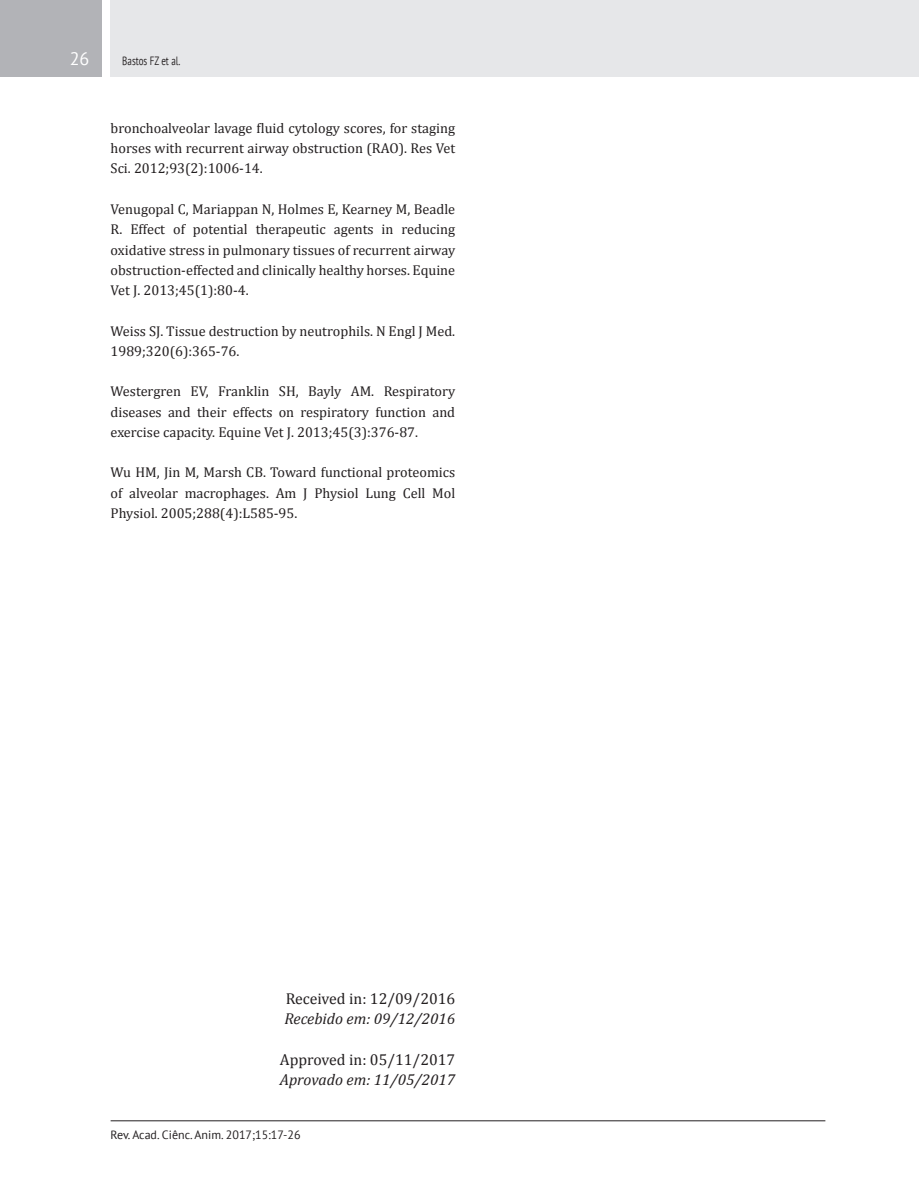
<style>
.page{position:relative;width:919px;height:1191px;background:#fff}
.page>*{position:absolute;margin:0;border:0;box-sizing:border-box;transform-origin:0 0}
.t1{font:18px "PT Sans";color:#fff}
.TEXTO{font:15.75px "Cambria";color:#231f20}
.TEXTO-2{font:italic 15.75px "Cambria";color:#231f20}
.TEXTO-3{font:14.25px/20.2px "Cambria";color:#231f20;text-align:justify}
.t2{font:12px "PT Sans";color:#231f20}
.t3{font:12px "PT Sans";color:#231f20;scale:.75 1}
</style>
<div class="page">
<div style="left:111px;top:0;width:807px;height:77px;background:#e6e7e9"></div>
<div style="left:0;top:0;width:102px;height:77px;background:#b2b3b7"></div>
<hr style="left:111px;top:1120px;width:714px;height:1px;background:#231f20">
<p class="t1" style="left:70px;top:47px;width:21px">26</p>
<p class="t3" style="left:122px;top:53px;width:79px">Bastos FZ et al.</p>
<p class="TEXTO-3" style="left:111px;top:118px;width:346px">bronchoalveolar lavage fluid cytology scores, for staging horses with recurrent airway obstruction (RAO). Res Vet Sci. 2012;93(2):1006-14.</p>
<p class="TEXTO-3" style="left:111px;top:199px;width:346px">Venugopal C, Mariappan N, Holmes E, Kearney M, Beadle R. Effect of potential therapeutic agents in reducing oxidative stress in pulmonary tissues of recurrent airway obstruction-effected and clinically healthy horses. Equine Vet J. 2013;45(1):80-4.</p>
<p class="TEXTO-3" style="left:111px;top:320px;width:346px">Weiss SJ. Tissue destruction by neutrophils. N Engl J Med.<br>1989;320(6):365-76.</p>
<p class="TEXTO-3" style="left:111px;top:381px;width:346px">Westergren EV, Franklin SH, Bayly AM. Respiratory diseases and their effects on respiratory function and exercise capacity. Equine Vet J. 2013;45(3):376-87.</p>
<p class="TEXTO-3" style="left:111px;top:462px;width:346px">Wu HM, Jin M, Marsh CB. Toward functional proteomics of alveolar macrophages. Am J Physiol Lung Cell Mol Physiol. 2005;288(4):L585-95.</p>
<p class="TEXTO" style="left:286px;top:989px;width:171px">Received in: 12/09/2016</p>
<p class="TEXTO-2" style="left:284px;top:1007px;width:172px">Recebido em: 09/12/2016</p>
<p class="TEXTO" style="left:280px;top:1050px;width:177px">Approved in: 05/11/2017</p>
<p class="TEXTO-2" style="left:280px;top:1068px;width:177px">Aprovado em: 11/05/2017</p>
<p class="t2" style="left:111px;top:1126px;width:191px">Rev. Acad. Ciênc. Anim. 2017;15:17-26</p>
</div>
